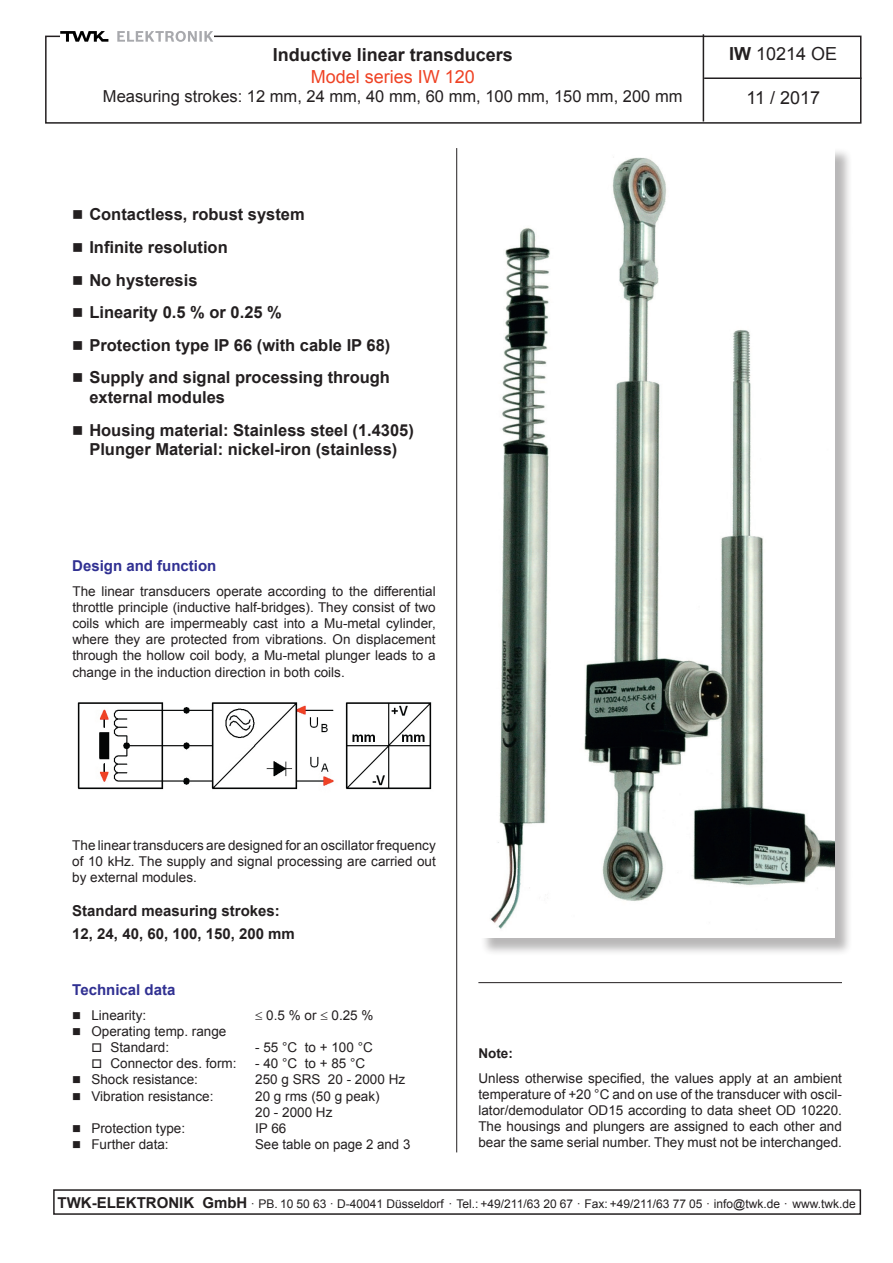
<style>
.page{position:relative;width:893px;height:1263px;background:#fff}
.page>*{position:absolute;margin:0;border:0;box-sizing:border-box;transform-origin:0 0}
.t1{font:700 18px "Arial";color:#231f20}
.t2{font:18px "Arial";color:#231f20}
.t3{font:18px "Arial";color:#ef4224}
.t4{font:700 16.5px/19.8px "Arial";color:#231f20}
.t5{font:16.5px "Arial";color:#231f20}
.t6{font:700 15px/22.2px "Arial";color:#231f20}
.t7{font:700 15px "Arial";color:#303092}
.t8{font:13.5px/16.2px "Arial";color:#231f20;text-align:justify}
.t9{font:700 13.5px "Arial";color:#231f20}
.t10{font:12px "Arial";color:#231f20}
.s1{font-weight:700}
.s2{font-weight:700;font-size:15px}
</style>
<div class="page">
<div style="left:45px;top:36px;width:816px;height:88px;border:2px solid #231f20"></div>
<div style="left:60px;top:31px;width:153px;height:11px;background:#fff"></div>
<svg style="left:60px;top:31px;width:48px;height:11px"></svg>
<svg style="left:117px;top:31px;width:96px;height:11px"></svg>
<div style="left:53px;top:1189px;width:808px;height:26px;border:2px solid #231f20"></div>
<hr style="left:703px;top:34px;width:1px;height:88px;background:#231f20">
<hr style="left:704px;top:77px;width:157px;height:2px;background:#231f20">
<hr style="left:456px;top:148px;width:1px;height:1004px;background:#231f20">
<img style="left:77px;top:702px;width:355px;height:88px">
<div style="left:481px;top:147px;width:372px;height:809px;background:#231f20;opacity:.32"></div>
<img style="left:481px;top:147px;width:353px;height:791px">
<hr style="left:478px;top:982px;width:364px;height:1px;background:#231f20">
<h1 class="t1" style="left:273px;top:43px;width:242px">Inductive linear transducers</h1>
<h1 class="t3" style="left:311px;top:65px;width:166px">Model series IW 120</h1>
<p class="t5" style="left:103px;top:86px;width:581px">Measuring strokes: 12 mm, 24 mm, 40 mm, 60 mm, 100 mm, 150 mm, 200 mm</p>
<p class="t4" style="left:72px;top:205px;width:234px">■ Contactless, robust system</p>
<p class="t4" style="left:72px;top:238px;width:157px">■ Infinite resolution</p>
<p class="t4" style="left:72px;top:270px;width:127px">■ No hysteresis</p>
<p class="t4" style="left:72px;top:303px;width:211px">■ Linearity 0.5 % or 0.25 %</p>
<p class="t4" style="left:72px;top:335px;width:320px">■ Protection type IP 66 (with cable IP 68)</p>
<p class="t4" style="left:89px;top:368px;width:302px;text-indent:-17px">■ Supply and signal processing through external modules</p>
<p class="t4" style="left:72px;top:420px;width:343px;text-align:center">■ Housing material: Stainless steel (1.4305)<br>Plunger Material: nickel-iron (stainless)</p>
<p class="t7" style="left:72px;top:555px;width:146px">Design and function</p>
<p class="t8" style="left:72px;top:583px;width:365px">The linear transducers operate according to the differential throttle principle (inductive half-bridges). They consist of two coils which are impermeably cast into a Mu-metal cylinder, where they are protected from vibrations. On displacement through the hollow coil body, a Mu-metal plunger leads to a change in the induction direction in both coils.</p>
<h1 class="t2" style="left:729px;top:42px;width:110px"><span class="s1">IW</span> 10214 OE</h1>
<h1 class="t2" style="left:746px;top:86px;width:75px">11 / 2017</h1>
<p class="t8" style="left:72px;top:837px;width:365px">The linear transducers are designed for an oscillator frequency of 10 kHz. The supply and signal processing are carried out by external modules.</p>
<p class="t6" style="left:72px;top:900px;width:224px">Standard measuring strokes:<br>12, 24, 40, 60, 100, 150, 200 mm</p>
<p class="t7" style="left:72px;top:980px;width:105px">Technical data</p>
<p class="t8" style="left:72px;top:1007px;width:75px">■ Linearity:</p>
<p class="t8" style="left:255px;top:1007px;width:120px">≤ 0.5 % or ≤ 0.25 %</p>
<p class="t8" style="left:72px;top:1023px;width:156px">■ Operating temp. range</p>
<p class="t8" style="left:91px;top:1039px;width:79px">□ Standard:</p>
<p class="t8" style="left:255px;top:1039px;width:119px">- 55 °C to + 100 °C</p>
<p class="t8" style="left:91px;top:1055px;width:147px">□ Connector des. form:</p>
<p class="t8" style="left:255px;top:1055px;width:112px">- 40 °C to + 85 °C</p>
<p class="t8" style="left:72px;top:1072px;width:127px">■ Shock resistance:</p>
<p class="t8" style="left:255px;top:1072px;width:152px">250 g SRS 20 - 2000 Hz</p>
<p class="t8" style="left:72px;top:1088px;width:143px">■ Vibration resistance:</p>
<p class="t8" style="left:255px;top:1088px;width:126px">20 g rms (50 g peak)<br>20 - 2000 Hz</p>
<p class="t8" style="left:72px;top:1120px;width:114px">■ Protection type:</p>
<p class="t8" style="left:255px;top:1120px;width:33px">IP 66</p>
<p class="t8" style="left:72px;top:1136px;width:98px">■ Further data:</p>
<p class="t8" style="left:255px;top:1136px;width:157px">See table on page 2 and 3</p>
<p class="t9" style="left:478px;top:1044px;width:36px">Note:</p>
<p class="t8" style="left:478px;top:1070px;width:365px">Unless otherwise specified, the values apply at an ambient temperature of +20 °C and on use of the transducer with oscil&shy;lator/demodulator OD15 according to data sheet OD 10220.<br>The housings and plungers are assigned to each other and bear the same serial number. They must not be interchanged.</p>
<p class="t10" style="left:58px;top:1196px;width:800px"><span class="s2">TWK-ELEKTRONIK GmbH</span> · PB. 10 50 63 · D-40041 Düsseldorf · Tel.: +49/211/63 20 67 · Fax: +49/211/63 77 05 · info@twk.de · www.twk.de</p>
</div>
